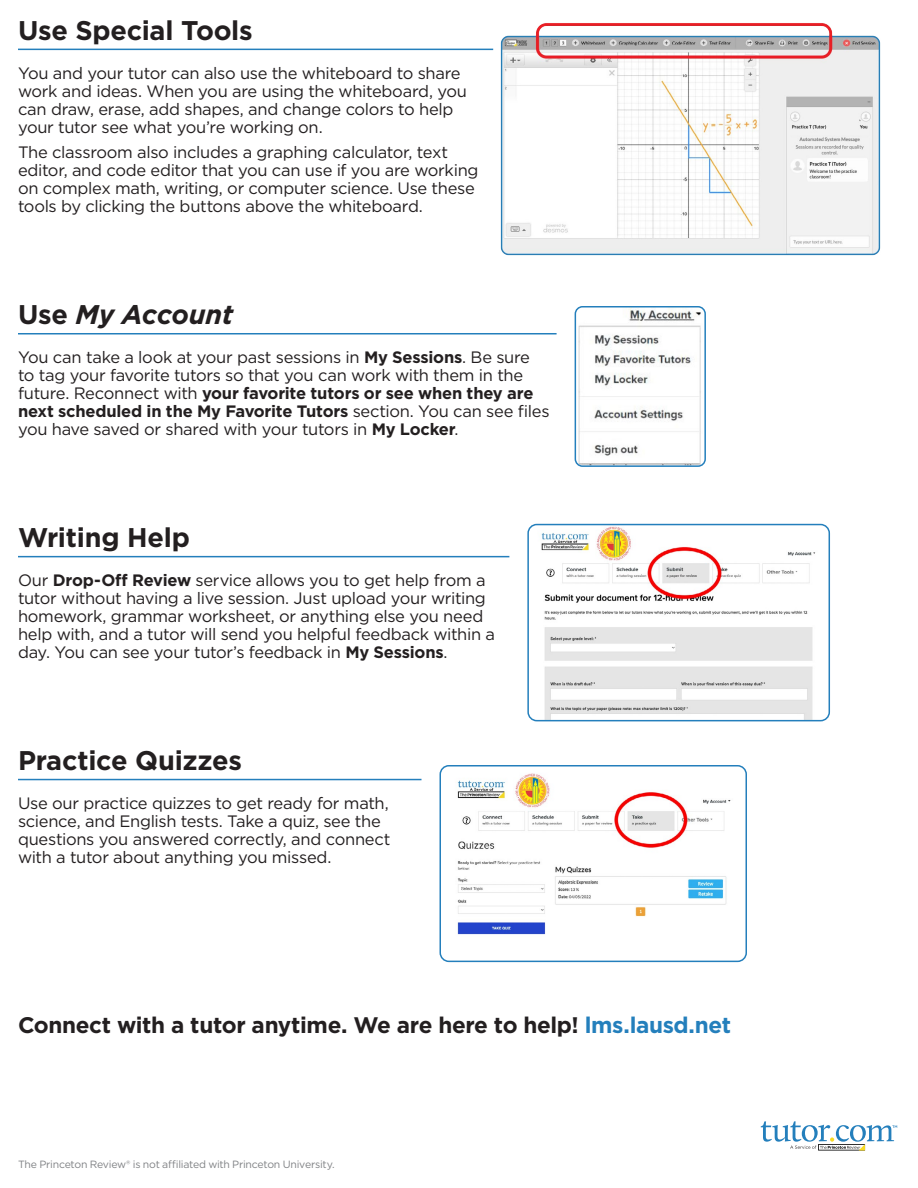
<style>
.page{position:relative;width:918px;height:1188px;background:#fff}
.page>*{position:absolute;margin:0;border:0;box-sizing:border-box;transform-origin:0 0}
.t1{font:700 27px "Gotham";letter-spacing:-.01em;color:#231f20}
.t2{font:italic 700 27px "Gotham";letter-spacing:-.01em;color:#231f20}
.t3{font:700 22.5px "Gotham";letter-spacing:-.015em;color:#231f20}
.t4{font:16.5px/18px "Gotham";letter-spacing:-.02em;color:#231f20}
.t5{font:10.5px "Gotham";letter-spacing:-.025em;color:#808285}
.s1{font-style:normal}
.s2{font-weight:700}
.s3{color:#247fbc}
</style>
<div class="page">
<img style="left:575px;top:307px;width:128px;height:159px">
<div style="left:575px;top:306px;width:131px;height:161px;border:2px solid #247fbc;border-radius:7px"></div>
<hr style="left:18px;top:49px;width:475px;height:1px;background:#247fbc">
<hr style="left:18px;top:333px;width:539px;height:1px;background:#247fbc">
<hr style="left:18px;top:556px;width:491px;height:1px;background:#247fbc">
<hr style="left:18px;top:779px;width:404px;height:1px;background:#247fbc">
<img style="left:529px;top:525px;width:300px;height:196px">
<div style="left:527px;top:524px;width:303px;height:197px;border:2px solid #247fbc;border-radius:9px"></div>
<img style="left:440px;top:773px;width:306px;height:188px">
<div style="left:440px;top:765px;width:307px;height:197px;border:2px solid #247fbc;border-radius:9px"></div>
<svg style="left:761px;top:1121px;width:136px;height:30px"></svg>
<img style="left:500px;top:23px;width:381px;height:233px">
<h2 class="t1" style="left:18px;top:12px;width:236px">Use Special Tools</h2>
<p class="t4" style="left:18px;top:63px;width:450px">You and your tutor can also use the whiteboard to share work and ideas. When you are using the whiteboard, you can draw, erase, add shapes, and change colors to help your tutor see what you’re working on.</p>
<p class="t4" style="left:18px;top:143px;width:462px">The classroom also includes a graphing calculator, text editor, and code editor that you can use if you are working on complex math, writing, or computer science. Use these tools by clicking the buttons above the whiteboard.</p>
<h2 class="t2" style="left:18px;top:297px;width:217px"><span class="s1">Use</span> My Account</h2>
<p class="t4" style="left:18px;top:348px;width:533px">You can take a look at your past sessions in <span class="s2">My Sessions</span>. Be sure to tag your favorite tutors so that you can work with them in the future. Reconnect with <span class="s2">your favorite tutors or see when they are next scheduled in the My Favorite Tutors</span> section. You can see files you have saved or shared with your tutors in <span class="s2">My Locker</span>.</p>
<h2 class="t1" style="left:18px;top:519px;width:173px">Writing Help</h2>
<p class="t4" style="left:18px;top:571px;width:479px">Our <span class="s2">Drop-Off Review</span> service allows you to get help from a tutor without having a live session. Just upload your writing homework, grammar worksheet, or anything else you need help with, and a tutor will send you helpful feedback within a day. You can see your tutor’s feedback in <span class="s2">My Sessions</span>.</p>
<h2 class="t1" style="left:18px;top:742px;width:225px">Practice Quizzes</h2>
<p class="t4" style="left:18px;top:794px;width:374px">Use our practice quizzes to get ready for math, science, and English tests. Take a quiz, see the questions you answered correctly, and connect with a tutor about anything you missed.</p>
<p class="t3" style="left:18px;top:1010px;width:715px">Connect with a tutor anytime. We are here to help! <span class="s3">lms.lausd.net</span></p>
<p class="t5" style="left:18px;top:1157px;width:318px">The Princeton Review® is not affiliated with Princeton University.</p>
</div>
